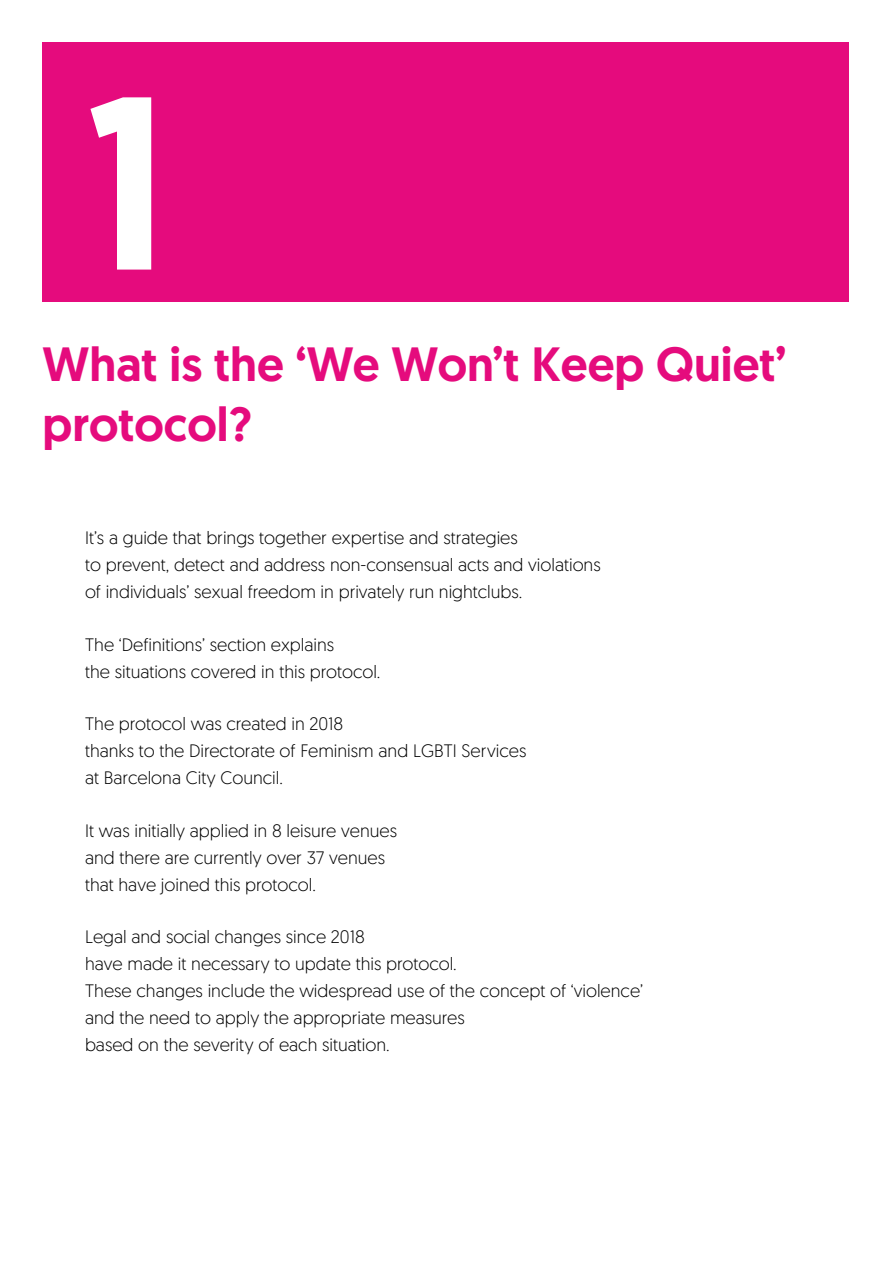
<style>
.page{position:relative;width:893px;height:1263px;background:#fff}
.page>*{position:absolute;margin:0;border:0;box-sizing:border-box;transform-origin:0 0}
.H2-texto{font:500 246px "Geomanist";color:#fff}
.H2-texto-2{font:500 48px/60px "Geomanist";color:#e50b7d}
.t1{font:300 18px/27px "Geomanist";color:#000}
</style>
<div class="page">
<div style="left:43px;top:43px;width:806px;height:259px;background:#e50b7d"></div>
<h2 class="H2-texto" style="left:85px;top:20px;width:85px">1</h2>
<h2 class="H2-texto-2" style="left:43px;top:333px;width:745px">What is the ‘We Won’t Keep Quiet’ protocol?</h2>
<p class="t1" style="left:85px;top:524px;width:517px">It’s a guide that brings together expertise and strategies<br>to prevent, detect and address non-consensual acts and violations of individuals’ sexual freedom in privately run nightclubs.</p>
<p class="t1" style="left:85px;top:630px;width:297px">The ‘Definitions’ section explains<br>the situations covered in this protocol.</p>
<p class="t1" style="left:85px;top:710px;width:443px">The protocol was created in 2018<br>thanks to the Directorate of Feminism and LGBTI Services at Barcelona City Council.</p>
<p class="t1" style="left:85px;top:816px;width:314px">It was initially applied in 8 leisure venues and there are currently over 37 venues that have joined this protocol.</p>
<p class="t1" style="left:85px;top:923px;width:560px">Legal and social changes since 2018<br>have made it necessary to update this protocol.<br>These changes include the widespread use of the concept of ‘violence’ and the need to apply the appropriate measures<br>based on the severity of each situation.</p>
</div>
